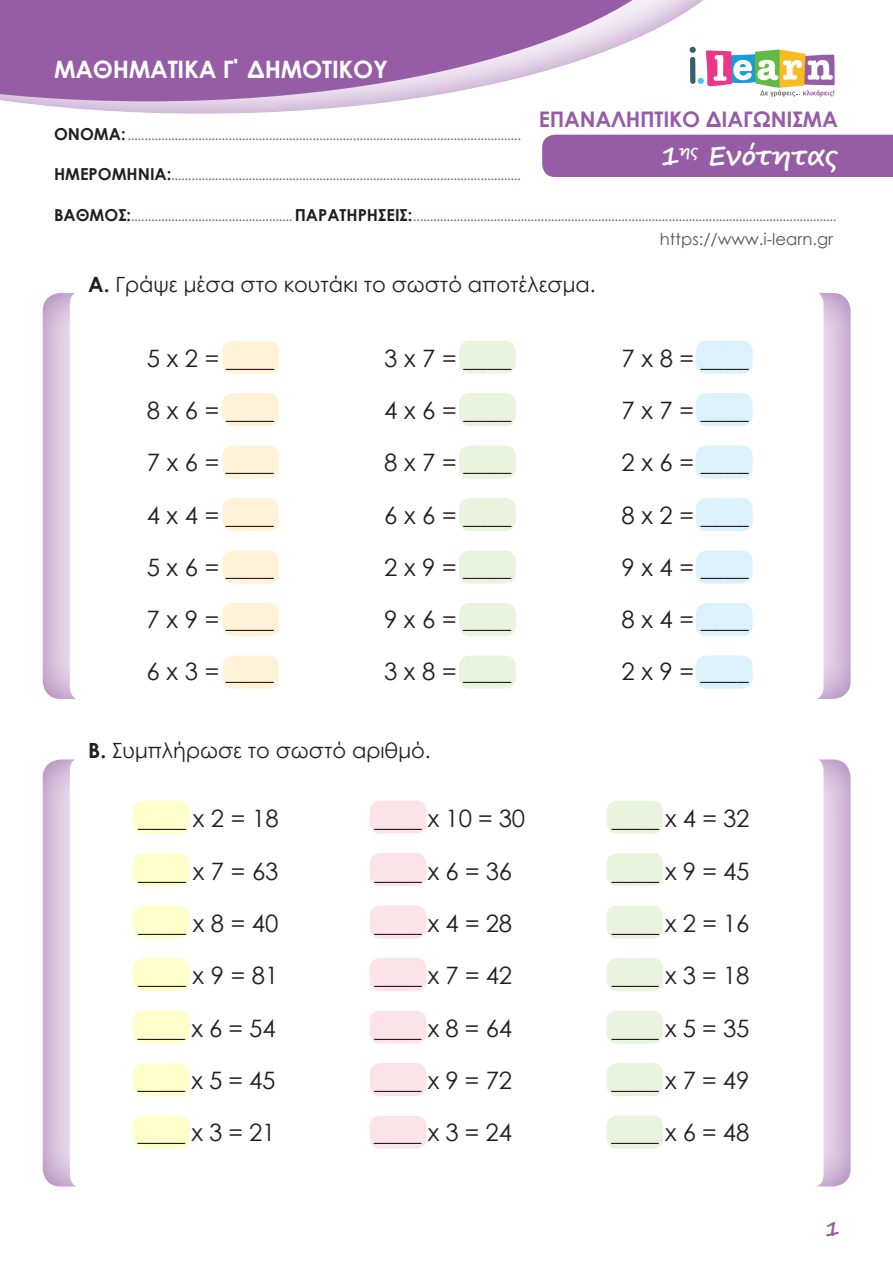
<style>
.page{position:relative;width:893px;height:1263px;background:#fff}
.page>*{position:absolute;margin:0;border:0;box-sizing:border-box;transform-origin:0 0}
.t1{font:700 26.25px "Segoe Print";letter-spacing:-.01em;color:#fff}
.t2{font:24px "Century Gothic";letter-spacing:-.01em;color:#231f20}
.t3{font:700 24px "Century Gothic";letter-spacing:-.01em;color:#fff}
.t4{font:700 21.45px "Century Gothic";letter-spacing:-.01em;color:#965ca6}
.t5{font:21px "Century Gothic";color:#231f20}
.t6{font:700 21px "Segoe Script";color:#965ca6}
.t7{font:16.5px "Century Gothic";color:#57585a}
.t8{font:700 12px "Century Gothic";color:#965ca6}
.s1{font-size:16.5px;color:#231f20}
.s2{font-weight:700}
</style>
<div class="page">
<div style="left:42px;top:290px;width:809px;height:410px;background:#965ca6;opacity:.75"></div>
<div style="left:70px;top:291px;width:753px;height:409px;background:#fff;border-radius:13px"></div>
<div style="left:42px;top:748px;width:809px;height:439px;background:#965ca6;opacity:.75"></div>
<div style="left:70px;top:757px;width:753px;height:431px;background:#fff;border-radius:13px"></div>
<svg style="left:759px;top:49px;width:76px;height:48px"></svg>
<div style="left:0;top:0;width:759px;height:116px;background:#965ca6;opacity:.75"></div>
<svg style="left:0;top:0;width:705px;height:101px;fill:#965ca6"></svg>
<div style="left:542px;top:135px;width:351px;height:42px;background:#965ca6"></div>
<div style="left:222px;top:341px;width:57px;height:33px;background:#fff2d9;border-radius:11px"></div>
<div style="left:222px;top:393px;width:57px;height:33px;background:#fff2d9;border-radius:11px"></div>
<div style="left:222px;top:446px;width:57px;height:33px;background:#fff2d9;border-radius:11px"></div>
<div style="left:222px;top:498px;width:57px;height:33px;background:#fff2d9;border-radius:11px"></div>
<div style="left:222px;top:550px;width:57px;height:34px;background:#fff2d9;border-radius:11px"></div>
<div style="left:222px;top:603px;width:57px;height:33px;background:#fff2d9;border-radius:11px"></div>
<div style="left:222px;top:655px;width:57px;height:34px;background:#fff2d9;border-radius:11px"></div>
<div style="left:133px;top:800px;width:57px;height:34px;background:#ffc;border-radius:11px"></div>
<div style="left:133px;top:853px;width:57px;height:33px;background:#ffc;border-radius:11px"></div>
<div style="left:133px;top:905px;width:57px;height:34px;background:#ffc;border-radius:11px"></div>
<div style="left:133px;top:958px;width:57px;height:33px;background:#ffc;border-radius:11px"></div>
<div style="left:133px;top:1010px;width:57px;height:34px;background:#ffc;border-radius:11px"></div>
<div style="left:133px;top:1063px;width:57px;height:33px;background:#ffc;border-radius:11px"></div>
<div style="left:133px;top:1115px;width:57px;height:34px;background:#ffc;border-radius:11px"></div>
<div style="left:459px;top:341px;width:57px;height:33px;background:#eaf3de;border-radius:11px"></div>
<div style="left:459px;top:393px;width:57px;height:33px;background:#eaf3de;border-radius:11px"></div>
<div style="left:459px;top:446px;width:57px;height:33px;background:#eaf3de;border-radius:11px"></div>
<div style="left:459px;top:498px;width:57px;height:33px;background:#eaf3de;border-radius:11px"></div>
<div style="left:459px;top:550px;width:57px;height:34px;background:#eaf3de;border-radius:11px"></div>
<div style="left:459px;top:603px;width:57px;height:33px;background:#eaf3de;border-radius:11px"></div>
<div style="left:459px;top:655px;width:57px;height:34px;background:#eaf3de;border-radius:11px"></div>
<div style="left:370px;top:800px;width:56px;height:34px;background:#fce3e8;border-radius:11px"></div>
<div style="left:370px;top:853px;width:56px;height:33px;background:#fce3e8;border-radius:11px"></div>
<div style="left:370px;top:905px;width:56px;height:34px;background:#fce3e8;border-radius:11px"></div>
<div style="left:370px;top:958px;width:56px;height:33px;background:#fce3e8;border-radius:11px"></div>
<div style="left:370px;top:1010px;width:56px;height:34px;background:#fce3e8;border-radius:11px"></div>
<div style="left:370px;top:1063px;width:56px;height:33px;background:#fce3e8;border-radius:11px"></div>
<div style="left:370px;top:1115px;width:56px;height:34px;background:#fce3e8;border-radius:11px"></div>
<div style="left:696px;top:341px;width:57px;height:33px;background:#dbf2fc;border-radius:11px"></div>
<div style="left:696px;top:393px;width:57px;height:33px;background:#dbf2fc;border-radius:11px"></div>
<div style="left:696px;top:446px;width:57px;height:33px;background:#dbf2fc;border-radius:11px"></div>
<div style="left:696px;top:498px;width:57px;height:33px;background:#dbf2fc;border-radius:11px"></div>
<div style="left:696px;top:550px;width:57px;height:34px;background:#dbf2fc;border-radius:11px"></div>
<div style="left:696px;top:603px;width:57px;height:33px;background:#dbf2fc;border-radius:11px"></div>
<div style="left:696px;top:655px;width:57px;height:34px;background:#dbf2fc;border-radius:11px"></div>
<div style="left:606px;top:800px;width:57px;height:34px;background:#eaf3de;border-radius:11px"></div>
<div style="left:606px;top:853px;width:57px;height:33px;background:#eaf3de;border-radius:11px"></div>
<div style="left:606px;top:905px;width:57px;height:34px;background:#eaf3de;border-radius:11px"></div>
<div style="left:606px;top:958px;width:57px;height:33px;background:#eaf3de;border-radius:11px"></div>
<div style="left:606px;top:1010px;width:57px;height:34px;background:#eaf3de;border-radius:11px"></div>
<div style="left:606px;top:1063px;width:57px;height:33px;background:#eaf3de;border-radius:11px"></div>
<div style="left:606px;top:1115px;width:57px;height:34px;background:#eaf3de;border-radius:11px"></div>
<h2 class="t3" style="left:54px;top:51px;width:335px">ΜΑΘΗΜΑΤΙΚΑ Γ΄ ΔΗΜΟΤΙΚΟΥ</h2>
<h3 class="t4" style="left:539px;top:103px;width:128px">Επαναλη πτικό</h3>
<h3 class="t4" style="left:706px;top:103px;width:115px">Διαγώνισμα</h3>
<h1 class="t1" style="left:660px;top:131px;width:179px">1<sup>ης</sup> Ενότητας</h1>
<p class="t8" style="left:54px;top:126px;width:468px"><span class="s1">ONOMA:</span> .....................................................................................................................</p>
<p class="t8" style="left:54px;top:167px;width:468px"><span class="s1">ΗΜΕΡΟΜΗΝΙΑ:</span>........................................................................................................</p>
<p class="t8" style="left:54px;top:207px;width:784px"><span class="s1">ΒΑΘΜΟΣ:</span>................................................ <span class="s1">ΠΑΡΑΤΗΡΗΣΕΙΣ:</span>..............................................................................................................................</p>
<h3 class="t7" style="left:660px;top:227px;width:175px">https://www.i-learn.gr</h3>
<h3 class="t5" style="left:88px;top:270px;width:509px"><span class="s2">Α.</span> Γράψε μέσα στο κουτάκι το σωστό αποτέλεσμα.</h3>
<h2 class="t2" style="left:147px;top:341px;width:129px">5 x 2 = ____</h2>
<h2 class="t2" style="left:384px;top:341px;width:129px">3 x 7 = ____</h2>
<h2 class="t2" style="left:621px;top:341px;width:129px">7 x 8 = ____</h2>
<h2 class="t2" style="left:147px;top:393px;width:129px">8 x 6 = ____</h2>
<h2 class="t2" style="left:384px;top:393px;width:129px">4 x 6 = ____</h2>
<h2 class="t2" style="left:621px;top:393px;width:129px">7 x 7 = ____</h2>
<h2 class="t2" style="left:147px;top:446px;width:129px">7 x 6 = ____</h2>
<h2 class="t2" style="left:384px;top:446px;width:129px">8 x 7 = ____</h2>
<h2 class="t2" style="left:621px;top:446px;width:129px">2 x 6 = ____</h2>
<h2 class="t2" style="left:147px;top:498px;width:129px">4 x 4 = ____</h2>
<h2 class="t2" style="left:384px;top:498px;width:129px">6 x 6 = ____</h2>
<h2 class="t2" style="left:621px;top:498px;width:129px">8 x 2 = ____</h2>
<h2 class="t2" style="left:147px;top:550px;width:129px">5 x 6 = ____</h2>
<h2 class="t2" style="left:384px;top:550px;width:129px">2 x 9 = ____</h2>
<h2 class="t2" style="left:621px;top:550px;width:129px">9 x 4 = ____</h2>
<h2 class="t2" style="left:147px;top:603px;width:129px">7 x 9 = ____</h2>
<h2 class="t2" style="left:384px;top:603px;width:129px">9 x 6 = ____</h2>
<h2 class="t2" style="left:621px;top:603px;width:129px">8 x 4 = ____</h2>
<h2 class="t2" style="left:147px;top:655px;width:129px">6 x 3 = ____</h2>
<h2 class="t2" style="left:384px;top:655px;width:129px">3 x 8 = ____</h2>
<h2 class="t2" style="left:621px;top:655px;width:129px">2 x 9 = ____</h2>
<h3 class="t5" style="left:88px;top:736px;width:344px"><span class="s2">B.</span> Συμπλήρωσε το σωστό αριθμό.</h3>
<h2 class="t2" style="left:138px;top:802px;width:142px">____ x 2 = 18</h2>
<h2 class="t2" style="left:374px;top:802px;width:152px">____ x 10 = 30</h2>
<h2 class="t2" style="left:612px;top:802px;width:139px">____ x 4 = 32</h2>
<h2 class="t2" style="left:138px;top:854px;width:142px">____ x 7 = 63</h2>
<h2 class="t2" style="left:374px;top:854px;width:139px">____ x 6 = 36</h2>
<h2 class="t2" style="left:612px;top:854px;width:139px">____ x 9 = 45</h2>
<h2 class="t2" style="left:138px;top:906px;width:142px">____ x 8 = 40</h2>
<h2 class="t2" style="left:374px;top:906px;width:139px">____ x 4 = 28</h2>
<h2 class="t2" style="left:612px;top:906px;width:139px">____ x 2 = 16</h2>
<h2 class="t2" style="left:138px;top:959px;width:142px">____ x 9 = 81</h2>
<h2 class="t2" style="left:374px;top:959px;width:139px">____ x 7 = 42</h2>
<h2 class="t2" style="left:612px;top:959px;width:139px">____ x 3 = 18</h2>
<h2 class="t2" style="left:138px;top:1011px;width:139px">____ x 6 = 54</h2>
<h2 class="t2" style="left:374px;top:1011px;width:139px">____ x 8 = 64</h2>
<h2 class="t2" style="left:612px;top:1011px;width:139px">____ x 5 = 35</h2>
<h2 class="t2" style="left:138px;top:1063px;width:139px">____ x 5 = 45</h2>
<h2 class="t2" style="left:374px;top:1063px;width:139px">____ x 9 = 72</h2>
<h2 class="t2" style="left:612px;top:1063px;width:139px">____ x 7 = 49</h2>
<h2 class="t2" style="left:138px;top:1116px;width:139px">____ x 3 = 21</h2>
<h2 class="t2" style="left:374px;top:1116px;width:139px">____ x 3 = 24</h2>
<h2 class="t2" style="left:612px;top:1116px;width:139px">____ x 6 = 48</h2>
<h3 class="t6" style="left:825px;top:1212px;width:17px">1</h3>
</div>
